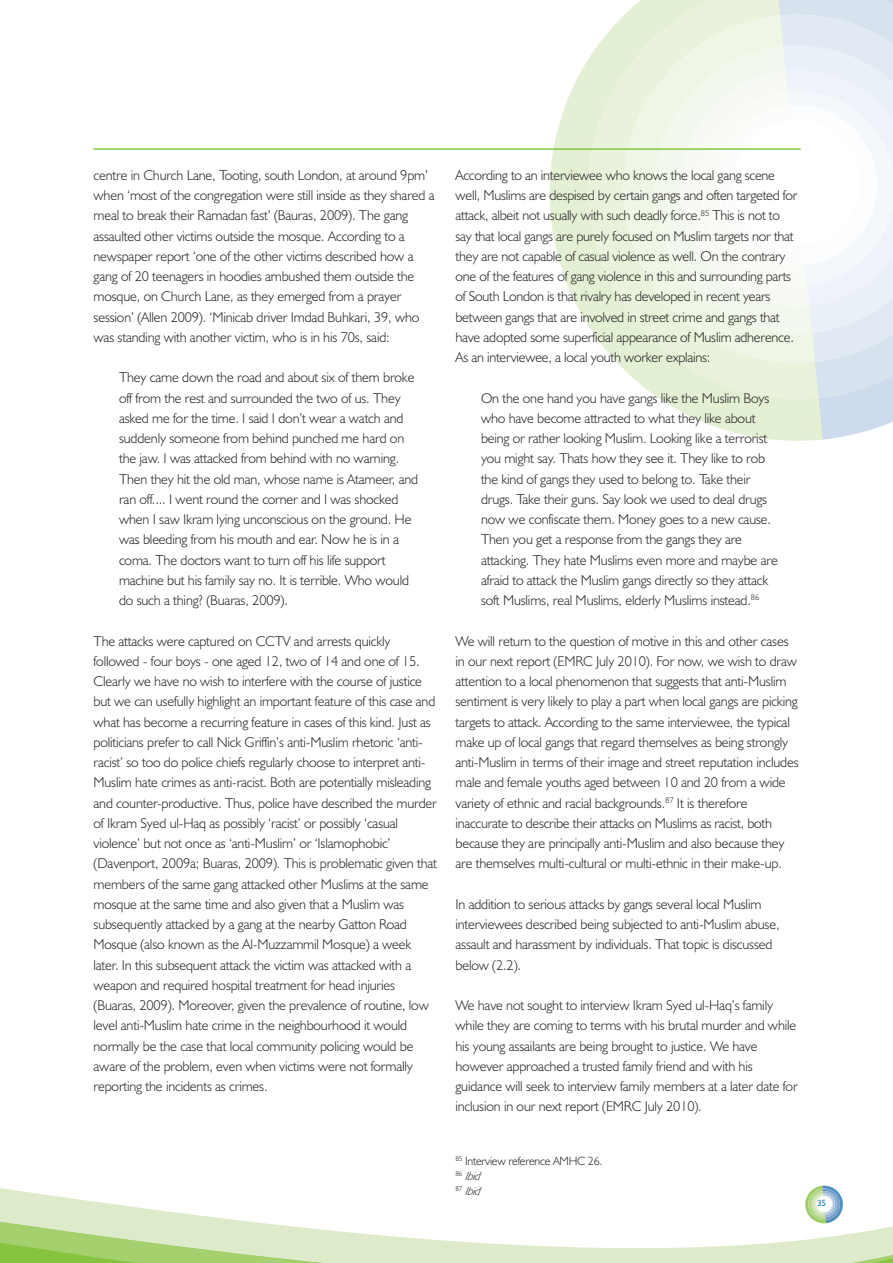
<style>
.page{position:relative;width:893px;height:1263px;background:#fff}
.page>*{position:absolute;margin:0;border:0;box-sizing:border-box;transform-origin:0 0}
.t1{font:300 14.25px/20.2px "Humanist 521 BT";letter-spacing:-.01em;color:#231f20}
.t2{font:300 12px/15px "Humanist 521 BT";letter-spacing:-.02em;color:#231f20}
.t3{font:9px "Humanist 521 BT";color:#157db7}
.s1{color:#211f1e}
.s2{font-style:italic}
</style>
<div class="page">
<svg style="left:0;top:1188px;width:893px;height:75px"></svg>
<svg style="left:549px;top:78px;width:266px;height:363px"></svg>
<svg style="left:578px;top:0;width:195px;height:399px;fill:#e9f3dc"></svg>
<svg style="left:615px;top:16px;width:158px;height:347px;fill:#e9f3dc"></svg>
<svg style="left:647px;top:47px;width:27px;height:286px;fill:#eef6e5"></svg>
<svg style="left:773px;top:0;width:120px;height:440px"></svg>
<svg style="left:776px;top:0;width:117px;height:398px;fill:#d7e2ef"></svg>
<svg style="left:674px;top:15px;width:219px;height:347px"></svg>
<svg style="left:804px;top:1185px;width:40px;height:38px"></svg>
<div style="left:816px;top:1196px;width:16px;height:16px;background:#fff;border-radius:50%"></div>
<hr style="left:94px;top:148px;width:707px;height:2px;background:#86c43f">
<p class="t1" style="left:94px;top:166px;width:343px">centre in Church Lane, Tooting, south London, at around 9pm’ when ‘most of the congregation were still inside as they shared a meal to break their Ramadan fast’ (Bauras, 2009). The gang assaulted other victims outside the mosque. According to a newspaper report ‘one of the other victims described how a gang of 20 teenagers in hoodies ambushed them outside the mosque, on Church Lane, as they emerged from a prayer session’ (Allen 2009). ‘Minicab driver Imdad Buhkari, 39, who was standing with another victim, who is in his 70s, said:</p>
<p class="t1" style="left:119px;top:369px;width:301px">They came down the road and about six of them broke off from the rest and surrounded the two of us. They asked me for the time. I said I don’t wear a watch and suddenly someone from behind punched me hard on the jaw. I was attacked from behind with no warning.<br>Then they hit the old man, whose name is Atameer, and ran off.... <span class="s1">I went round the corner and I was shocked when I saw Ikram lying unconscious on the ground. He was bleeding from his mouth and ear. Now he is in a coma. The doctors want to turn off his life support machine but his family say no. It is terrible. Who would do such a thing? (Buaras, 2009).</span></p>
<p class="t1" style="left:94px;top:632px;width:345px">The attacks were captured on CCTV and arrests quickly followed - f<span class="s1">our boys - one aged 12, two of 14 and one of 15.<br>Clearly we have no wish to interfere with the course of justice but we can usefully</span> highlight an important feature of this case and what has become a recurring feature in cases of this kind. Just as politicians prefer to call Nick Griffin’s anti-Muslim rhetoric ‘anti&shy;racist’ so too do police chiefs regularly choose to interpret anti-Muslim hate crimes as anti-racist. Both are potentially misleading and counter-productive. Thus, police have described the murder of Ikram Syed ul-Haq as possibly ‘racist’ or possibly ‘casual violence’ but not once as ‘anti-Muslim’ or ‘Islamophobic’ (Davenport, 2009a; Buaras, 2009). This is problematic given that members of the same gang attacked other Muslims at the same mosque at the same time and also given that a Muslim was subsequently attacked by a gang at the nearby Gatton Road Mosque (also known as the Al-Muzzammil Mosque) a week later. In this subsequent attack the victim was attacked with a weapon and required hospital treatment for head injuries (Buaras, 2009). Moreover, given the prevalence of routine, low level anti-Muslim hate crime in the neighbourhood it would normally be the case that local community policing would be aware of the problem, even when victims were not formally reporting the incidents as crimes.</p>
<p class="t1" style="left:455px;top:166px;width:344px">According to an interviewee who knows the local gang scene well, Muslims are despised by certain gangs and often targeted for attack, albeit not usually with such deadly force.<sup>85</sup> This is not to say that local gangs are purely focused on Muslim targets nor that they are not capable of casual violence as well. On the contrary one of the features of gang violence in this and surrounding parts of South London is that rivalry has developed in recent years between gangs that are involved in street crime and gangs that have adopted some superficial appearance of Muslim adherence.<br>As an interviewee, a local youth worker explains:</p>
<p class="t1" style="left:481px;top:389px;width:298px">On the one hand you have gangs like the Muslim Boys who have become attracted to what they like about being or rather looking Muslim. Looking like a terrorist you might say. Thats how they see it. They like to rob the kind of gangs they used to belong to. Take their drugs. Take their guns. Say look we used to deal drugs now we confiscate them. Money goes to a new cause.<br>Then you get a response from the gangs they are attacking. They hate Muslims even more and maybe are afraid to attack the Muslim gangs directly so they attack soft Muslims, real Muslims, elderly Muslims instead.<sup>86</sup></p>
<p class="t1" style="left:455px;top:632px;width:345px">We will return to the question of motive in this and other cases in our next report (EMRC July 2010). For now, we wish to draw attention to a local phenomenon that suggests that anti-Muslim sentiment is very likely to play a part when local gangs are picking targets to attack. According to the same interviewee, the typical make up of local gangs that regard themselves as being strongly anti-Muslim in terms of their image and street reputation includes male and female youths aged between 10 and 20 from a wide variety of ethnic and racial backgrounds.<sup>87</sup> It is therefore inaccurate to describe their attacks on Muslims as racist, both because they are principally anti-Muslim and also because they are themselves multi-cultural or multi-ethnic in their make-up.</p>
<p class="t1" style="left:455px;top:895px;width:326px">In addition to serious attacks by gangs several local Muslim interviewees described being subjected to anti-Muslim abuse, assault and harassment by individuals. That topic is discussed below (2.2).</p>
<p class="t1" style="left:455px;top:997px;width:344px">We have not sought to interview Ikram Syed ul-Haq’s family while they are coming to terms with his brutal murder and while his young assailants are being brought to justice. We have however approached a trusted family friend and with his guidance will seek to interview family members at a later date for inclusion in our next report (EMRC July 2010).</p>
<p class="t2" style="left:455px;top:1154px;width:149px"><sup>85</sup> Interview reference AMHC 26.<br><sup>8</sup> <sup>6</sup> <span class="s2">Ibid<br></span><sup>8</sup> <sup>7</sup> <span class="s2">Ibid</span></p>
<p class="t3" style="left:817px;top:1200px;width:10px">35</p>
</div>
